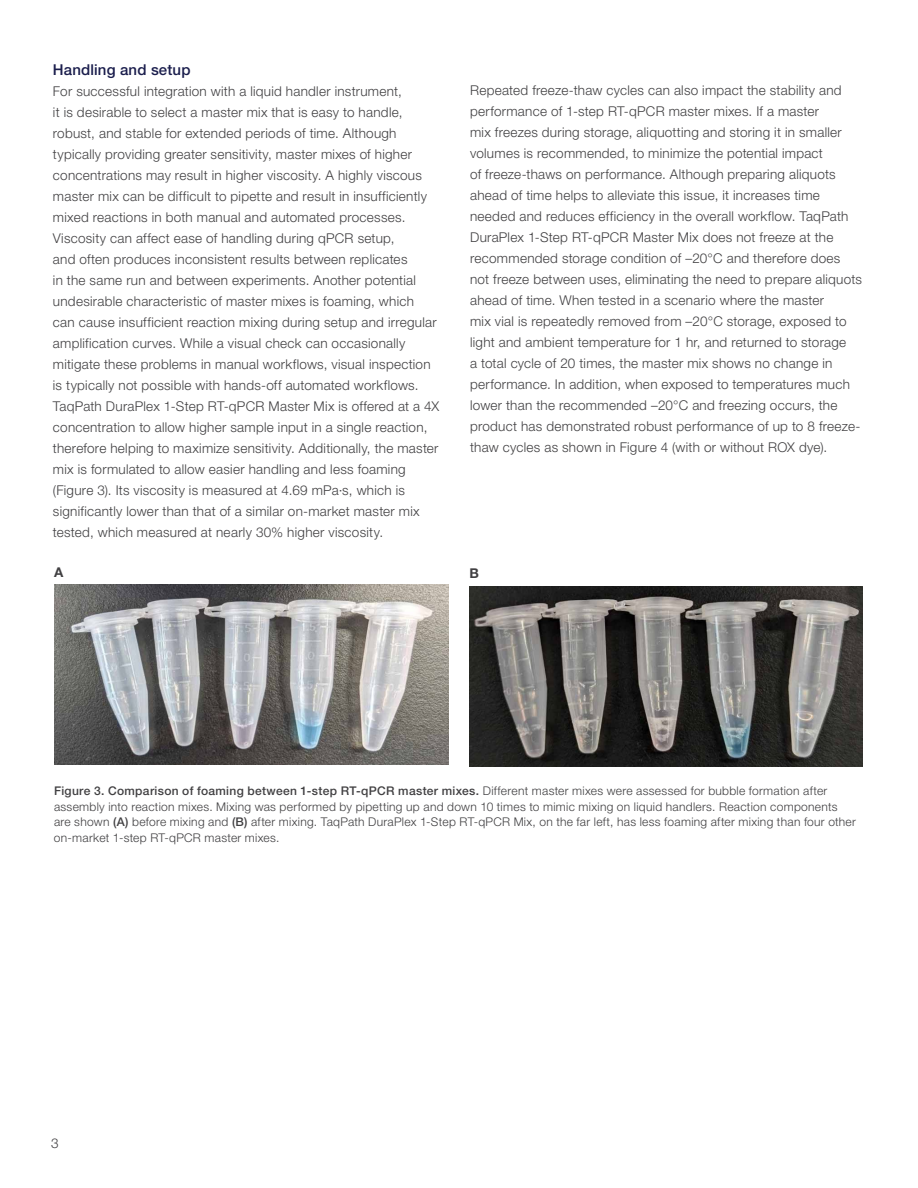
<style>
.page{position:relative;width:918px;height:1188px;background:#fff}
.page>*{position:absolute;margin:0;border:0;box-sizing:border-box;transform-origin:0 0}
.t1{font:500 15px "Helvetica Neue LTW1 G";letter-spacing:.01em;color:#1b1e4d}
.t2{font:300 13.5px/21px "Helvetica Neue LTW1 G";letter-spacing:.02em;color:#414042}
.t3{font:700 13.5px "Helvetica Neue LTW1 G";color:#414042}
.t4{font:300 12px/15.8px "Helvetica Neue LTW1 G";letter-spacing:.025em;color:#414042}
.s1{font-weight:500}
</style>
<div class="page">
<img style="left:54px;top:585px;width:394px;height:180px">
<img style="left:470px;top:586px;width:392px;height:180px">
<p class="t1" style="left:53px;top:60px;width:139px">Handling and setup</p>
<p class="t2" style="left:53px;top:80px;width:388px">For successful integration with a liquid handler instrument,<br>it is desirable to select a master mix that is easy to handle, robust, and stable for extended periods of time. Although typically providing greater sensitivity, master mixes of higher concentrations may result in higher viscosity. A highly viscous master mix can be difficult to pipette and result in insufficiently mixed reactions in both manual and automated processes.<br>Viscosity can affect ease of handling during qPCR setup,<br>and often produces inconsistent results between replicates<br>in the same run and between experiments. Another potential undesirable characteristic of master mixes is foaming, which<br>can cause insufficient reaction mixing during setup and irregular amplification curves. While a visual check can occasionally mitigate these problems in manual workflows, visual inspection is typically not possible with hands-off automated workflows.<br>TaqPath DuraPlex 1-Step RT-qPCR Master Mix is offered at a 4X concentration to allow higher sample input in a single reaction, therefore helping to maximize sensitivity. Additionally, the master mix is formulated to allow easier handling and less foaming (Figure 3). Its viscosity is measured at 4.69 mPa·s, which is significantly lower than that of a similar on-market master mix tested, which measured at nearly 30% higher viscosity.</p>
<p class="t2" style="left:470px;top:80px;width:393px">Repeated freeze-thaw cycles can also impact the stability and performance of 1-step RT-qPCR master mixes. If a master<br>mix freezes during storage, aliquotting and storing it in smaller volumes is recommended, to minimize the potential impact<br>of freeze-thaws on performance. Although preparing aliquots ahead of time helps to alleviate this issue, it increases time needed and reduces efficiency in the overall workflow. TaqPath DuraPlex 1-Step RT-qPCR Master Mix does not freeze at the recommended storage condition of –20°C and therefore does not freeze between uses, eliminating the need to prepare aliquots ahead of time. When tested in a scenario where the master<br>mix vial is repeatedly removed from –20°C storage, exposed to light and ambient temperature for 1 hr, and returned to storage<br>a total cycle of 20 times, the master mix shows no change in performance. In addition, when exposed to temperatures much lower than the recommended –20°C and freezing occurs, the product has demonstrated robust performance of up to 8 freeze&shy;thaw cycles as shown in Figure 4 (with or without ROX dye).</p>
<p class="t3" style="left:54px;top:564px;width:11px">A</p>
<p class="t3" style="left:470px;top:565px;width:11px">B</p>
<p class="t4" style="left:54px;top:783px;width:803px"><span class="s1">Figure 3. Comparison of foaming between 1-step RT-qPCR master mixes.</span> Different master mixes were assessed for bubble formation after assembly into reaction mixes. Mixing was performed by pipetting up and down 10 times to mimic mixing on liquid handlers. Reaction components are shown <span class="s1">(A)</span> before mixing and <span class="s1">(B)</span> after mixing. TaqPath DuraPlex 1-Step RT-qPCR Mix, on the far left, has less foaming after mixing than four other on-market 1-step RT-qPCR master mixes.</p>
<p class="t2" style="left:51px;top:1133px;width:9px">3</p>
</div>
